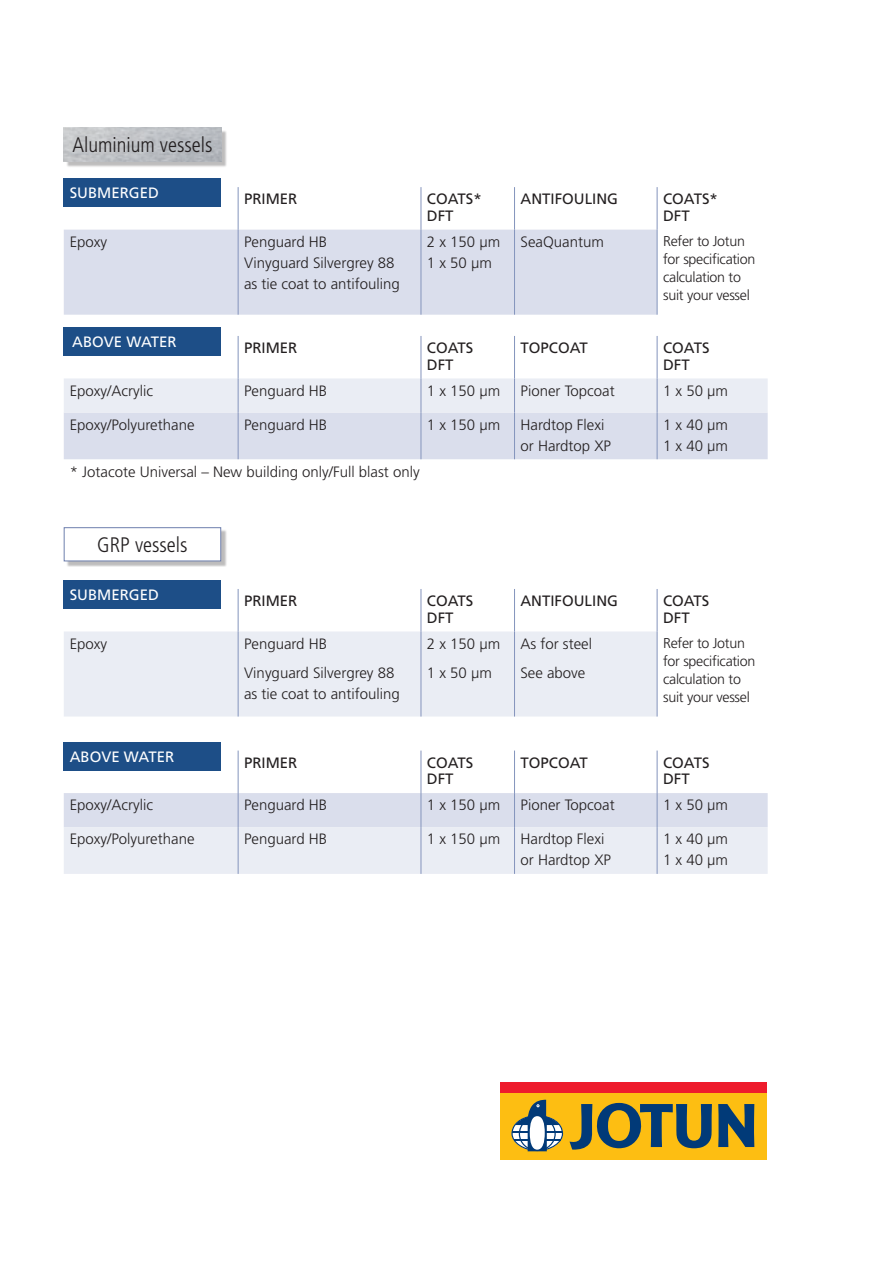
<style>
.page{position:relative;width:893px;height:1263px;background:#fff}
.page>*{position:absolute;margin:0;border:0;box-sizing:border-box;transform-origin:0 0}
.t1{font:300 condensed 21px "Frutiger LT Std";color:#231f20}
.t2{font:300 15px/21px "Frutiger LT Std";color:#231f20}
.t3{font:15px/16.5px "Frutiger LT Std";color:#231f20}
.t4{font:15px "Frutiger LT Std";color:#fff}
.t5{font:300 14.25px/18px "Frutiger LT Std";letter-spacing:-.02em;color:#231f20}
</style>
<div class="page">
<div style="left:501px;top:1093px;width:266px;height:67px;background:#fdbe12"></div>
<svg style="left:718px;top:1104px;width:36px;height:43px"></svg>
<svg style="left:569px;top:1103px;width:143px;height:46px"></svg>
<svg style="left:511px;top:1100px;width:52px;height:51px"></svg>
<div style="left:530px;top:1116px;width:15px;height:34px;background:#fff;border-radius:50%"></div>
<div style="left:501px;top:1082px;width:266px;height:11px;background:#ee1b2c"></div>
<div style="left:66px;top:130px;width:161px;height:38px;background:#231f20;opacity:.3"></div>
<img style="left:64px;top:128px;width:157px;height:34px">
<svg style="left:64px;top:230px;width:593px;height:148px;fill:#dadeec"></svg>
<svg style="left:64px;top:378px;width:704px;height:496px"></svg>
<hr style="left:238px;top:187px;width:1px;height:43px;background:#8494bc">
<hr style="left:421px;top:187px;width:1px;height:43px;background:#8494bc">
<hr style="left:514px;top:187px;width:1px;height:43px;background:#8494bc">
<hr style="left:657px;top:187px;width:1px;height:43px;background:#8494bc">
<hr style="left:238px;top:230px;width:1px;height:85px;background:#8494bc">
<hr style="left:421px;top:230px;width:1px;height:85px;background:#8494bc">
<hr style="left:514px;top:230px;width:1px;height:85px;background:#8494bc">
<hr style="left:657px;top:230px;width:1px;height:85px;background:#8494bc">
<hr style="left:238px;top:336px;width:1px;height:42px;background:#8494bc">
<hr style="left:421px;top:336px;width:1px;height:42px;background:#8494bc">
<hr style="left:514px;top:336px;width:1px;height:42px;background:#8494bc">
<hr style="left:657px;top:336px;width:1px;height:42px;background:#8494bc">
<hr style="left:238px;top:378px;width:1px;height:34px;background:#8494bc">
<hr style="left:421px;top:378px;width:1px;height:34px;background:#8494bc">
<hr style="left:514px;top:378px;width:1px;height:34px;background:#8494bc">
<hr style="left:657px;top:378px;width:1px;height:34px;background:#8494bc">
<hr style="left:238px;top:412px;width:1px;height:47px;background:#8494bc">
<hr style="left:421px;top:412px;width:1px;height:47px;background:#8494bc">
<hr style="left:514px;top:412px;width:1px;height:47px;background:#8494bc">
<hr style="left:657px;top:412px;width:1px;height:47px;background:#8494bc">
<hr style="left:238px;top:589px;width:1px;height:42px;background:#8494bc">
<hr style="left:421px;top:589px;width:1px;height:42px;background:#8494bc">
<hr style="left:514px;top:589px;width:1px;height:42px;background:#8494bc">
<hr style="left:657px;top:589px;width:1px;height:42px;background:#8494bc">
<hr style="left:238px;top:631px;width:1px;height:85px;background:#8494bc">
<hr style="left:421px;top:631px;width:1px;height:85px;background:#8494bc">
<hr style="left:514px;top:631px;width:1px;height:85px;background:#8494bc">
<hr style="left:657px;top:631px;width:1px;height:85px;background:#8494bc">
<hr style="left:238px;top:750px;width:1px;height:43px;background:#8494bc">
<hr style="left:421px;top:750px;width:1px;height:43px;background:#8494bc">
<hr style="left:514px;top:750px;width:1px;height:43px;background:#8494bc">
<hr style="left:657px;top:750px;width:1px;height:43px;background:#8494bc">
<hr style="left:238px;top:793px;width:1px;height:34px;background:#8494bc">
<hr style="left:421px;top:793px;width:1px;height:34px;background:#8494bc">
<hr style="left:514px;top:793px;width:1px;height:34px;background:#8494bc">
<hr style="left:657px;top:793px;width:1px;height:34px;background:#8494bc">
<hr style="left:238px;top:827px;width:1px;height:47px;background:#8494bc">
<hr style="left:421px;top:827px;width:1px;height:47px;background:#8494bc">
<hr style="left:514px;top:827px;width:1px;height:47px;background:#8494bc">
<hr style="left:657px;top:827px;width:1px;height:47px;background:#8494bc">
<div style="left:64px;top:179px;width:157px;height:28px;background:#1d4e87"></div>
<div style="left:64px;top:580px;width:157px;height:29px;background:#1d4e87"></div>
<div style="left:64px;top:327px;width:157px;height:29px;background:#1d4e87"></div>
<div style="left:64px;top:742px;width:157px;height:28px;background:#1d4e87"></div>
<h1 class="t1" style="left:72px;top:133px;width:142px">Aluminium vessels</h1>
<p class="t4" style="left:70px;top:184px;width:91px">SUBMERGED</p>
<p class="t3" style="left:244px;top:191px;width:55px">PRIMER</p>
<p class="t3" style="left:427px;top:191px;width:56px">COATS*<br>DFT</p>
<p class="t3" style="left:520px;top:191px;width:99px">ANTIFOULING</p>
<p class="t3" style="left:663px;top:191px;width:56px">COATS*<br>DFT</p>
<p class="t2" style="left:70px;top:231px;width:39px">Epoxy</p>
<p class="t2" style="left:244px;top:231px;width:157px">Penguard HB<br>Vinyguard Silvergrey 88 as tie coat to antifouling</p>
<p class="t2" style="left:427px;top:231px;width:75px">2 x 150 µm<br>1 x 50 µm</p>
<p class="t2" style="left:520px;top:231px;width:85px">SeaQuantum</p>
<p class="t5" style="left:663px;top:233px;width:94px">Refer to Jotun for specification calculation to suit your vessel</p>
<p class="t3" style="left:244px;top:340px;width:55px">PRIMER</p>
<p class="t3" style="left:427px;top:340px;width:48px">COATS<br>DFT</p>
<p class="t3" style="left:520px;top:340px;width:69px">TOPCOAT</p>
<p class="t3" style="left:663px;top:340px;width:48px">COATS<br>DFT</p>
<p class="t2" style="left:70px;top:380px;width:85px">Epoxy/Acrylic</p>
<p class="t2" style="left:244px;top:380px;width:85px">Penguard HB</p>
<p class="t2" style="left:427px;top:380px;width:75px">1 x 150 µm</p>
<p class="t2" style="left:520px;top:380px;width:96px">Pioner Topcoat</p>
<p class="t2" style="left:663px;top:380px;width:67px">1 x 50 µm</p>
<p class="t2" style="left:70px;top:414px;width:126px">Epoxy/Polyurethane</p>
<p class="t2" style="left:244px;top:414px;width:85px">Penguard HB</p>
<p class="t2" style="left:427px;top:414px;width:75px">1 x 150 µm</p>
<p class="t2" style="left:520px;top:414px;width:92px">Hardtop Flexi or Hardtop XP</p>
<p class="t2" style="left:663px;top:414px;width:67px">1 x 40 µm<br>1 x 40 µm</p>
<p class="t2" style="left:70px;top:461px;width:352px">* Jotacote Universal – New building only/Full blast only</p>
<p class="t4" style="left:72px;top:333px;width:106px">ABOVE WATER</p>
<h1 class="t1" style="left:97px;top:532px;width:92px">GRP vessels</h1>
<p class="t4" style="left:70px;top:586px;width:91px">SUBMERGED</p>
<p class="t3" style="left:244px;top:593px;width:55px">PRIMER</p>
<p class="t3" style="left:427px;top:593px;width:48px">COATS<br>DFT</p>
<p class="t3" style="left:520px;top:593px;width:99px">ANTIFOULING</p>
<p class="t3" style="left:663px;top:593px;width:48px">COATS<br>DFT</p>
<p class="t2" style="left:70px;top:633px;width:39px">Epoxy</p>
<p class="t2" style="left:244px;top:629px;width:152px;line-height:29.4px">Penguard HB<br>Vinyguard Silvergrey 88</p>
<p class="t2" style="left:244px;top:684px;width:157px">as tie coat to antifouling</p>
<p class="t2" style="left:427px;top:629px;width:75px;line-height:29.4px">2 x 150 µm<br>1 x 50 µm</p>
<p class="t2" style="left:520px;top:629px;width:73px;line-height:29.4px">As for steel<br>See above</p>
<p class="t5" style="left:663px;top:634px;width:94px">Refer to Jotun for specification calculation to suit your vessel</p>
<p class="t4" style="left:70px;top:748px;width:106px">ABOVE WATER</p>
<p class="t3" style="left:244px;top:754px;width:55px">PRIMER</p>
<p class="t3" style="left:427px;top:754px;width:48px">COATS<br>DFT</p>
<p class="t3" style="left:520px;top:754px;width:69px">TOPCOAT</p>
<p class="t3" style="left:663px;top:754px;width:48px">COATS<br>DFT</p>
<p class="t2" style="left:70px;top:795px;width:85px">Epoxy/Acrylic</p>
<p class="t2" style="left:244px;top:795px;width:85px">Penguard HB</p>
<p class="t2" style="left:427px;top:795px;width:75px">1 x 150 µm</p>
<p class="t2" style="left:520px;top:795px;width:96px">Pioner Topcoat</p>
<p class="t2" style="left:663px;top:795px;width:67px">1 x 50 µm</p>
<p class="t2" style="left:70px;top:829px;width:126px">Epoxy/Polyurethane</p>
<p class="t2" style="left:244px;top:829px;width:85px">Penguard HB</p>
<p class="t2" style="left:427px;top:829px;width:75px">1 x 150 µm</p>
<p class="t2" style="left:520px;top:829px;width:92px">Hardtop Flexi or Hardtop XP</p>
<p class="t2" style="left:663px;top:829px;width:67px">1 x 40 µm<br>1 x 40 µm</p>
</div>
